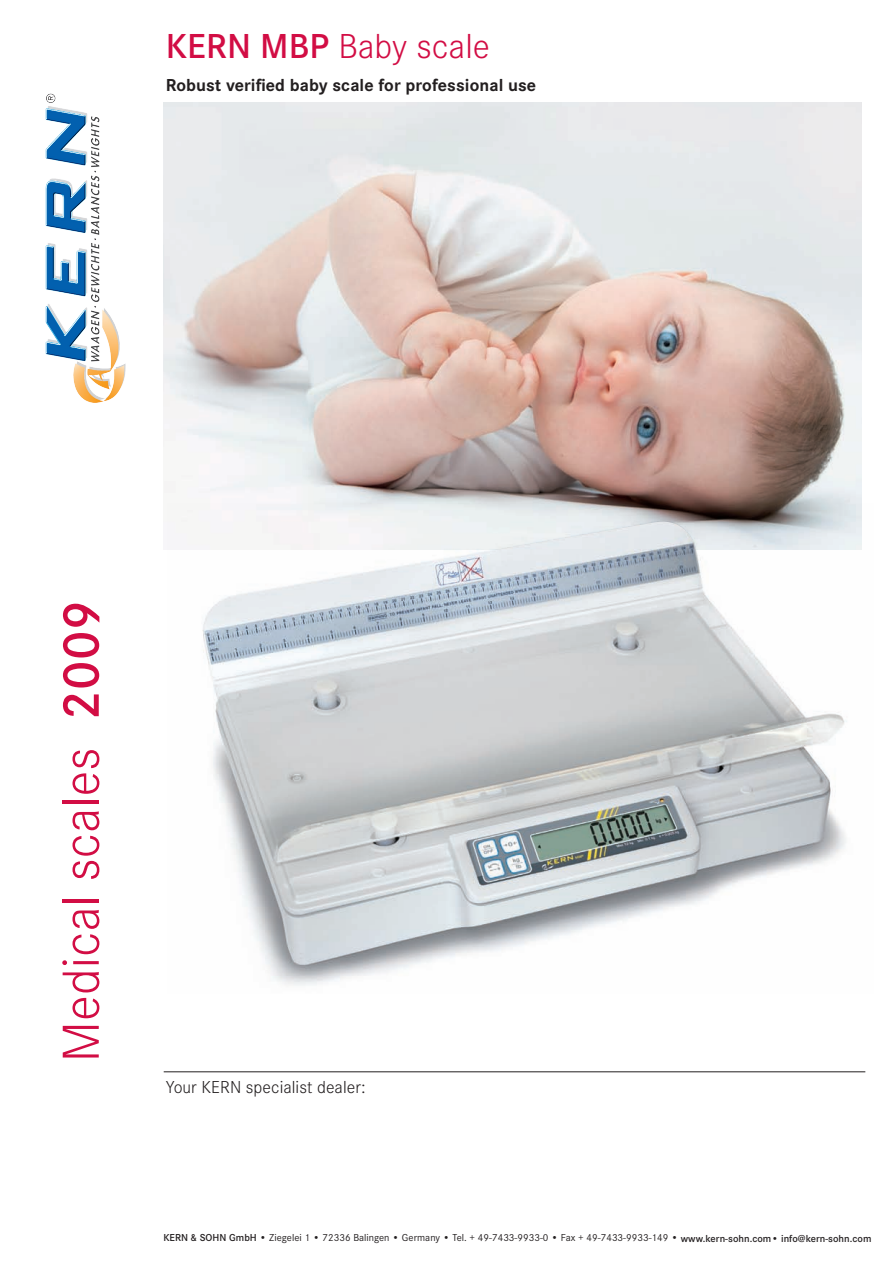
<style>
.page{position:relative;width:893px;height:1263px;background:#fff}
.page>*{position:absolute;margin:0;border:0;box-sizing:border-box;transform-origin:0 0}
.Corp_11__Bd{font:300 54px "Corporate S";letter-spacing:.005em;color:#d20d44}
.t1{font:300 36px "Corporate S";letter-spacing:.005em;color:#d20d44}
.t2{font:700 18px "Corporate S";letter-spacing:.005em;color:#231f20}
.Corp_18__Light{font:300 18px "Corporate S";letter-spacing:.005em;color:#231f20}
.t3{font:10.5px "Corporate S";letter-spacing:.005em;color:#231f20}
.s1{font-weight:600}
</style>
<div class="page">
<img style="left:164px;top:103px;width:697px;height:401px">
<img style="left:181px;top:504px;width:681px;height:482px">
<img style="left:203px;top:522px;width:642px;height:444px">
<hr style="left:164px;top:1071px;width:701px;height:1px;background:#231f20">
<img style="left:45px;top:93px;width:81px;height:310px">
<h2 class="t1" style="left:166px;top:21px;width:326px"><span class="s1">KERN MBP</span> Baby scale</h2>
<h3 class="t2" style="left:166px;top:71px;width:372px">Robust verified baby scale for professional use</h3>
<p class="Corp_11__Bd" style="left:43px;top:1062px;width:463px;rotate:-90deg">Medical scales <span class="s1">2009</span></p>
<p class="Corp_18__Light" style="left:166px;top:1074px;width:202px">Your KERN specialist dealer:</p>
<p class="t3" style="left:163px;top:1230px;width:710px"><span class="s1">KERN &amp; SOHN GmbH</span> • Ziegelei 1 • 72336 Balingen • Germany • Tel. + 49-7433-9933-0 • Fax + 49-7433-9933-149 • <span class="s1">www.kern-sohn.com• info@kern-sohn.com</span></p>
</div>
